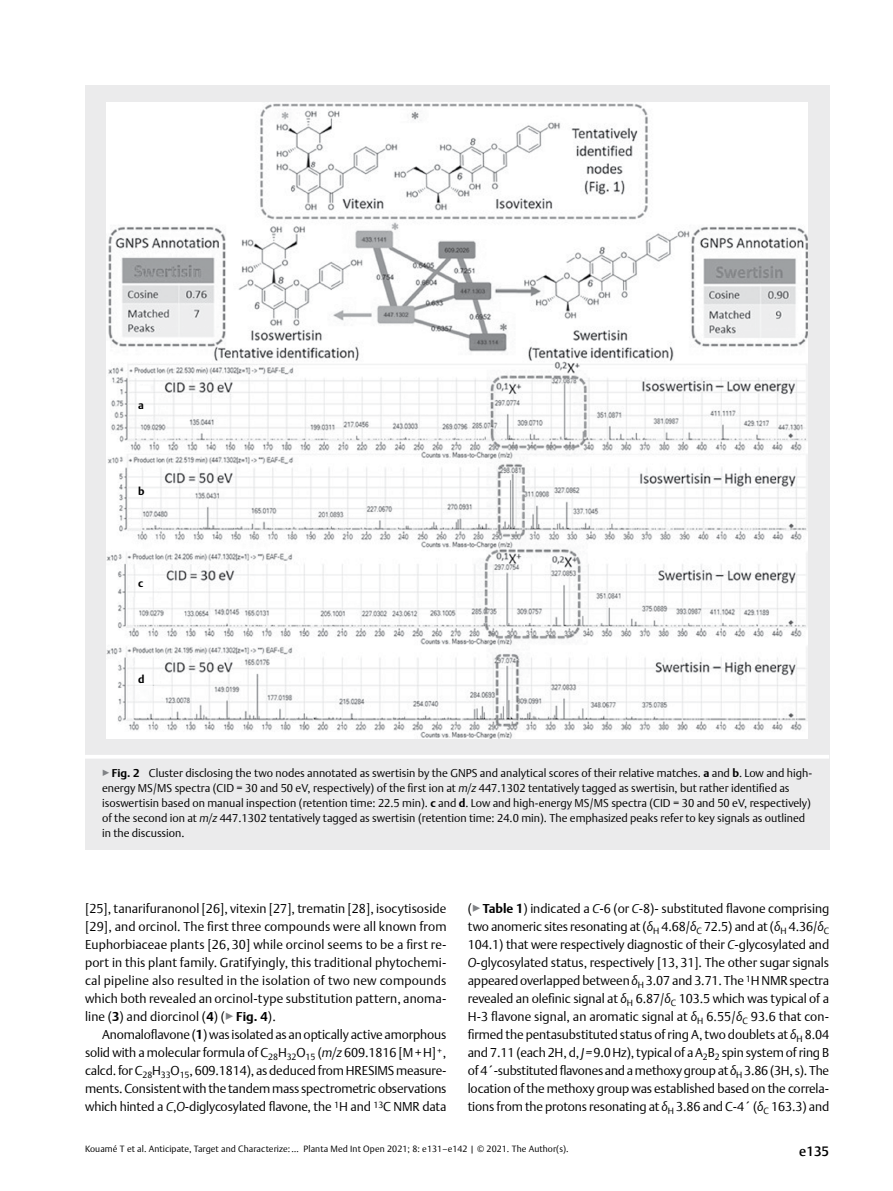
<style>
.page{position:relative;width:893px;height:1191px;background:#fff}
.page>*{position:absolute;margin:0;border:0;box-sizing:border-box;transform-origin:0 0}
.t1{font:500 13.5px "Thieme Argo 2011";color:#000}
.t2{font:300 12.75px/18px "Thieme Argo 2011";letter-spacing:-.01em;color:#000;text-align:justify}
.t3{font:300 11.25px/15px "Thieme Argo 2011";color:#000}
.t4{font:700 10.8px "Thieme Argo 2011";color:#000}
.t5{font:300 9px "Thieme Argo 2011";letter-spacing:.01em;color:#000}
.s1{color:#808285}
.s2{font-weight:700}
.s3{font-style:italic}
</style>
<div class="page">
<div style="left:85px;top:85px;width:744px;height:670px;background:#ebebec"></div>
<img style="left:106px;top:102px;width:702px;height:636px">
<div style="left:85px;top:755px;width:744px;height:94px;background:#ebebec"></div>
<hr style="left:85px;top:755px;width:744px;height:3px;background:#fff">
<p class="t4" style="left:138px;top:397px;width:7px">a</p>
<p class="t4" style="left:138px;top:484px;width:8px">b</p>
<p class="t4" style="left:138px;top:575px;width:7px">c</p>
<p class="t4" style="left:138px;top:672px;width:8px">d</p>
<p class="t3" style="left:102px;top:765px;width:712px"><span class="s1">▶</span><span class="s2">Fig. 2</span> Cluster disclosing the two nodes annotated as swertisin by the GNPS and analytical scores of their relative matches. <span class="s2">a</span> and <span class="s2">b</span>. Low and high&shy;energy MS/MS spectra (CID = 30 and 50 eV, respectively) of the first ion at <span class="s3">m/z</span> 447.1302 tentatively tagged as swertisin, but rather identified as isoswertisin based on manual inspection (retention time: 22.5 min). <span class="s2">c</span> and <span class="s2">d</span>. Low and high-energy MS/MS spectra (CID = 30 and 50 eV, respectively) of the second ion at <span class="s3">m/z</span> 447.1302 tentatively tagged as swertisin (retention time: 24.0 min). The emphasized peaks refer to key signals as outlined in the discussion.</p>
<p class="t2" style="left:85px;top:899px;width:363px">[25], tanarifuranonol [26], vitexin [27], trematin [28], isocytisoside [29], and orcinol. The first three compounds were all known from Euphorbiaceae plants [26, 30] while orcinol seems to be a first re&shy;port in this plant family. Gratifyingly, this traditional phytochemi&shy;cal pipeline also resulted in the isolation of two new compounds which both revealed an orcinol-type substitution pattern, anoma&shy;line (<span class="s2">3</span>) and diorcinol (<span class="s2">4</span>) (<span class="s1">▶</span><span class="s2">Fig. 4</span>).</p>
<p class="t2" style="left:85px;top:1025px;width:363px;text-indent:17px">Anomaloflavone (<span class="s2">1</span>) was isolated as an optically active amorphous solid with a molecular formula of C<sub>28</sub>H<sub>32</sub>O<sub>15</sub> (<span class="s3">m/z</span> 609.1816 [M+H]<sup>+</sup>, calcd. for C<sub>28</sub>H<sub>33</sub>O<sub>15</sub>, 609.1814), as deduced from HRESIMS measure&shy;ments. Consistent with the tandem mass spectrometric observations which hinted a <span class="s3">C</span>,<span class="s3">O</span>-diglycosylated flavone, the <sup>1</sup>H and <sup>13</sup>C NMR data</p>
<p class="t2" style="left:468px;top:899px;width:363px">(<span class="s1">▶</span><span class="s2">Table 1</span>) indicated a <span class="s3">C</span>-6 (or <span class="s3">C</span>-8)- substituted flavone comprising two anomeric sites resonating at (<span class="s3">δ</span><sub>H</sub> 4.68/<span class="s3">δ</span><sub>C</sub> 72.5) and at (<span class="s3">δ</span><sub>H</sub> 4.36/<span class="s3">δ</span><sub>C </sub>104.1) that were respectively diagnostic of their <span class="s3">C</span>-glycosylated and <span class="s3">O</span>-glycosylated status, respectively [13,31]. The other sugar signals appeared overlapped between <span class="s3">δ</span><sub>H</sub> 3.07 and 3.71. The <sup>1</sup>H NMR spectra revealed an olefinic signal at <span class="s3">δ</span><sub>H</sub> 6.87/<span class="s3">δ</span><sub>C</sub> 103.5 which was typical of a H-3 flavone signal, an aromatic signal at <span class="s3">δ</span><sub>H</sub> 6.55/<span class="s3">δ</span><sub>C</sub> 93.6 that con&shy;firmed the pentasubstituted status of ring A, two doublets at <span class="s3">δ</span><sub>H</sub> 8.04 and 7.11 (each 2H, d, <span class="s3">J=</span>9.0Hz), typical of a A<sub>2</sub>B<sub>2</sub> spin system of ring B of 4´-substituted flavones and a methoxy group at <span class="s3">δ</span><sub>H</sub> 3.86 (3H, s). The location of the methoxy group was established based on the correla&shy;tions from the protons resonating at <span class="s3">δ</span><sub>H</sub> 3.86 and C-4´ (<span class="s3">δ</span><sub>C</sub> 163.3) and</p>
<p class="t5" style="left:85px;top:1143px;width:485px">Kouamé T et al. Anticipate, Target and Characterize: … Planta Med Int Open 2021; 8: e131–e142 | © 2021. The Author(s).</p>
<p class="t1" style="left:799px;top:1142px;width:31px">e135</p>
</div>
